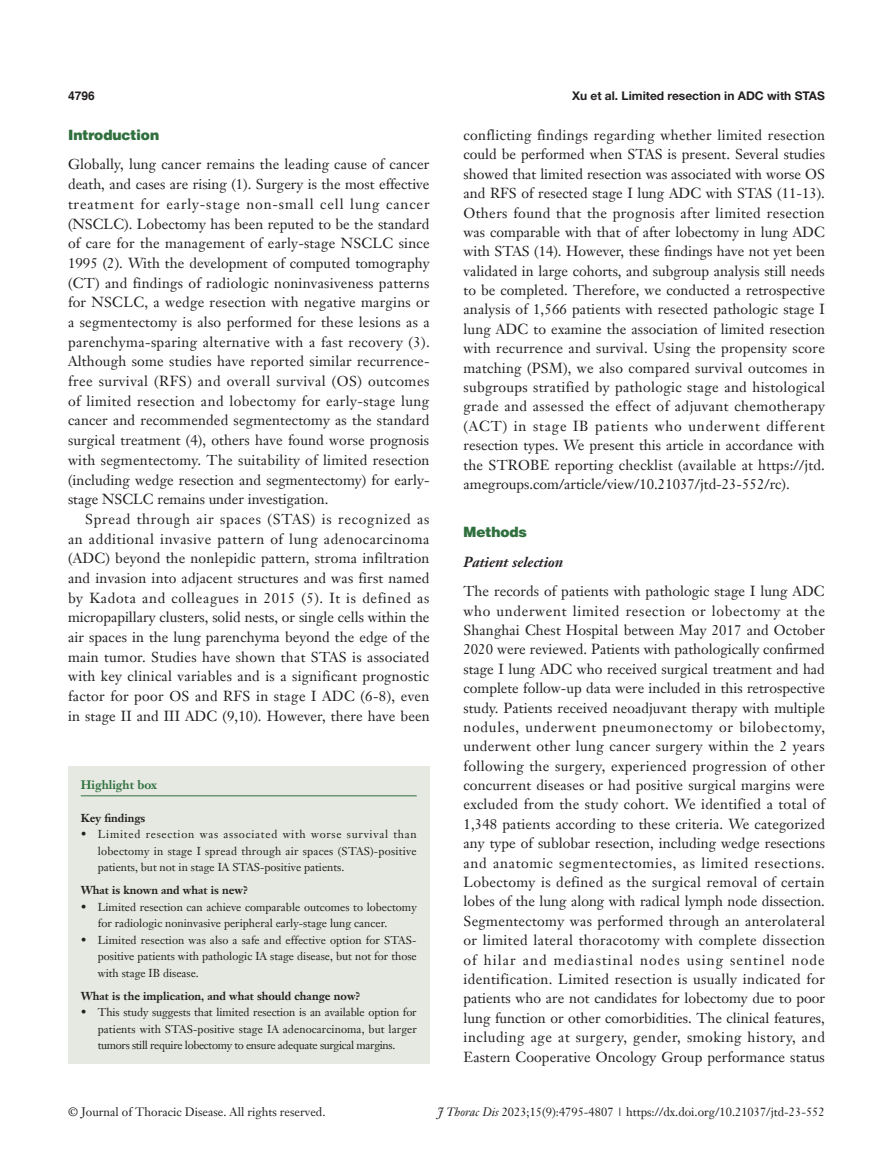
<style>
.page{position:relative;width:893px;height:1170px;background:#fff}
.page>*{position:absolute;margin:0;border:0;box-sizing:border-box;transform-origin:0 0}
.t1{font:14.25px/19.4px "Janson Text LT";letter-spacing:.005em;color:#231f20;text-align:justify}
._1ji-6_5{font:900 14.25px "Helvetica";color:#30703e}
._2ji-6_5{font:italic 700 14.25px "Janson Text LT";color:#231f20}
.t2{font:12px "Janson Text LT";color:#231f20}
.t3{font:700 12px "Helvetica Neue LT Pro";color:#231f20}
.Cite{font:700 12px "Janson Text LT";color:#30703e}
.t4{font:700 12px "Helvetica";color:#231f20}
.box-zhengwen{font:11.25px/16.5px "Janson Text LT";color:#231f20}
.box-zhengwen-1_5mm{font:11.25px/16.5px "Janson Text LT";color:#231f20;text-align:justify}
.box-biaoti{font:700 11.25px "Janson Text LT";color:#231f20}
.s1{font-style:italic}
</style>
<div class="page">
<div style="left:68px;top:766px;width:361px;height:297px;background:#e5e9e1"></div>
<hr style="left:81px;top:795px;width:336px;height:1px;background:#30703e">
<p class="t4" style="left:68px;top:88px;width:28px">4796</p>
<p class="t3" style="left:572px;top:88px;width:254px">Xu et al. Limited resection in ADC with STAS</p>
<p class="_1ji-6_5" style="left:68px;top:126px;width:93px">Introduction</p>
<p class="t1" style="left:68px;top:154px;width:363px">Globally, lung cancer remains the leading cause of cancer death, and cases are rising (1). Surgery is the most effective treatment for early-stage non-small cell lung cancer (NSCLC). Lobectomy has been reputed to be the standard of care for the management of early-stage NSCLC since 1995 (2). With the development of computed tomography (CT) and findings of radiologic noninvasiveness patterns for NSCLC, a wedge resection with negative margins or a segmentectomy is also performed for these lesions as a parenchyma-sparing alternative with a fast recovery (3).<br>Although some studies have reported similar recurrence&shy;free survival (RFS) and overall survival (OS) outcomes of limited resection and lobectomy for early-stage lung cancer and recommended segmentectomy as the standard surgical treatment (4), others have found worse prognosis with segmentectomy. The suitability of limited resection (including wedge resection and segmentectomy) for early&shy;stage NSCLC remains under investigation.</p>
<p class="t1" style="left:68px;top:509px;width:363px;text-indent:17px">Spread through air spaces (STAS) is recognized as an additional invasive pattern of lung adenocarcinoma (ADC) beyond the nonlepidic pattern, stroma infiltration and invasion into adjacent structures and was first named by Kadota and colleagues in 2015 (5). It is defined as micropapillary clusters, solid nests, or single cells within the air spaces in the lung parenchyma beyond the edge of the main tumor. Studies have shown that STAS is associated with key clinical variables and is a significant prognostic factor for poor OS and RFS in stage I ADC (6-8), even in stage II and III ADC (9,10). However, there have been</p>
<p class="Cite" style="left:81px;top:777px;width:78px">Highlight box</p>
<p class="box-biaoti" style="left:81px;top:810px;width:66px">Key findings</p>
<p class="box-zhengwen-1_5mm" style="left:98px;top:826px;width:321px;text-indent:-17px">• Limited resection was associated with worse survival than lobectomy in stage I spread through air spaces (STAS)-positive patients, but not in stage IA STAS-positive patients.</p>
<p class="box-biaoti" style="left:81px;top:883px;width:169px">What is known and what is new?</p>
<p class="box-zhengwen" style="left:98px;top:898px;width:320px;text-indent:-17px">• Limited resection can achieve comparable outcomes to lobectomy for radiologic noninvasive peripheral early-stage lung cancer.</p>
<p class="box-zhengwen-1_5mm" style="left:98px;top:931px;width:320px;text-indent:-17px">• Limited resection was also a safe and effective option for STAS&shy;positive patients with pathologic IA stage disease, but not for those with stage IB disease.</p>
<p class="box-biaoti" style="left:81px;top:988px;width:281px">What is the implication, and what should change now?</p>
<p class="box-zhengwen" style="left:98px;top:1003px;width:321px;text-align:justify;text-indent:-17px">• This study suggests that limited resection is an available option for patients with STAS-positive stage IA adenocarcinoma, but larger tumors still require lobectomy to ensure adequate surgical margins.</p>
<p class="t1" style="left:463px;top:125px;width:363px">conflicting findings regarding whether limited resection could be performed when STAS is present. Several studies showed that limited resection was associated with worse OS and RFS of resected stage I lung ADC with STAS (11-13).<br>Others found that the prognosis after limited resection was comparable with that of after lobectomy in lung ADC with STAS (14). However, these findings have not yet been validated in large cohorts, and subgroup analysis still needs to be completed. Therefore, we conducted a retrospective analysis of 1,566 patients with resected pathologic stage I lung ADC to examine the association of limited resection with recurrence and survival. Using the propensity score matching (PSM), we also compared survival outcomes in subgroups stratified by pathologic stage and histological grade and assessed the effect of adjuvant chemotherapy (ACT) in stage IB patients who underwent different resection types. We present this article in accordance with the STROBE reporting checklist (available at https://jtd. amegroups.com/article/view/10.21037/jtd-23-552/rc).</p>
<p class="_1ji-6_5" style="left:463px;top:523px;width:65px">Methods</p>
<p class="_2ji-6_5" style="left:463px;top:552px;width:101px">Patient selection</p>
<p class="t1" style="left:463px;top:581px;width:363px">The records of patients with pathologic stage I lung ADC who underwent limited resection or lobectomy at the Shanghai Chest Hospital between May 2017 and October 2020 were reviewed. Patients with pathologically confirmed stage I lung ADC who received surgical treatment and had complete follow-up data were included in this retrospective study. Patients received neoadjuvant therapy with multiple nodules, underwent pneumonectomy or bilobectomy, underwent other lung cancer surgery within the 2 years following the surgery, experienced progression of other concurrent diseases or had positive surgical margins were excluded from the study cohort. We identified a total of 1,348 patients according to these criteria. We categorized any type of sublobar resection, including wedge resections and anatomic segmentectomies, as limited resections.<br>Lobectomy is defined as the surgical removal of certain lobes of the lung along with radical lymph node dissection.<br>Segmentectomy was performed through an anterolateral or limited lateral thoracotomy with complete dissection of hilar and mediastinal nodes using sentinel node identification. Limited resection is usually indicated for patients who are not candidates for lobectomy due to poor lung function or other comorbidities. The clinical features, including age at surgery, gender, smoking history, and Eastern Cooperative Oncology Group performance status</p>
<p class="t2" style="left:68px;top:1104px;width:259px">© Journal of Thoracic Disease. All rights reserved.</p>
<p class="t2" style="left:437px;top:1104px;width:389px"><span class="s1">J Thorac Dis</span> 2023;15(9):4795-4807 | https://dx.doi.org/10.21037/jtd-23-552</p>
</div>
